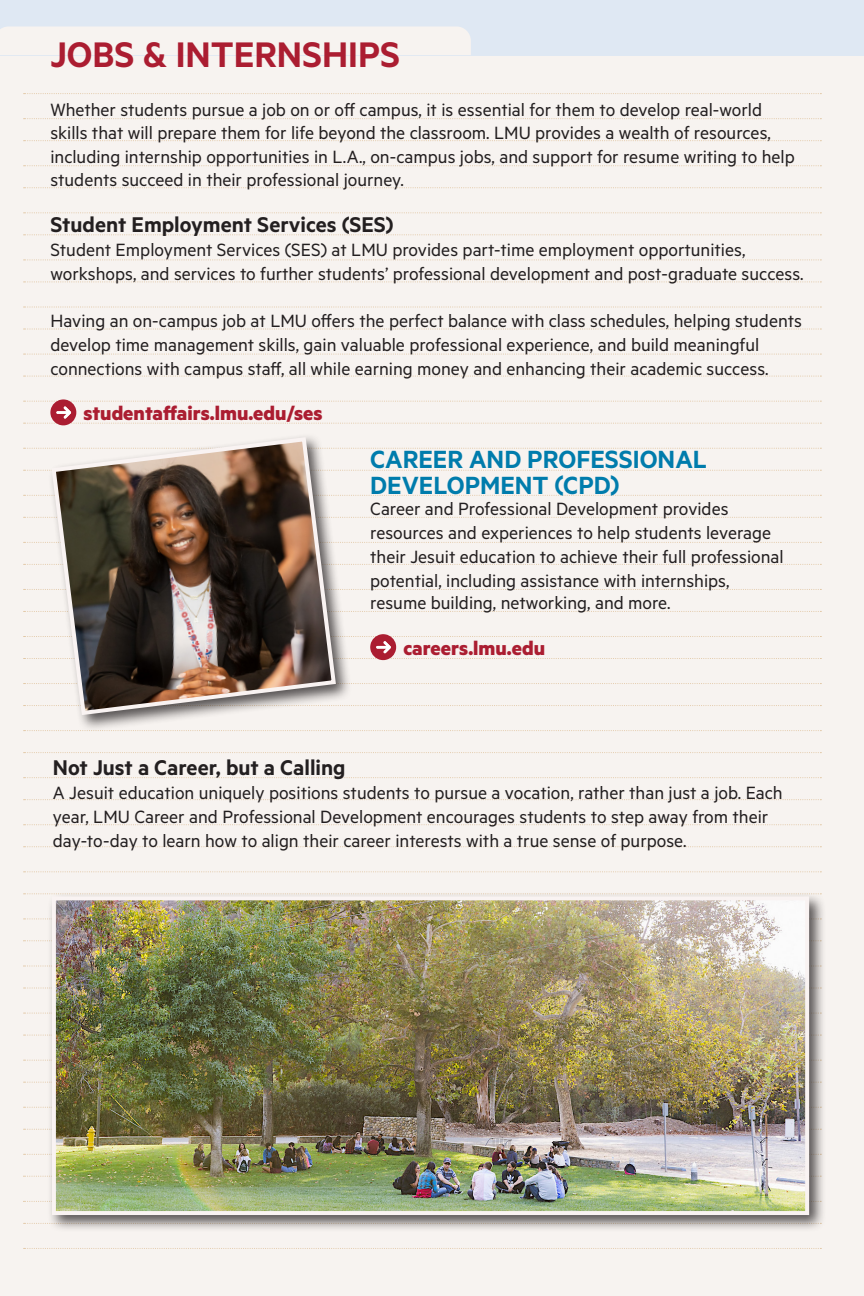
<style>
.page{position:relative;width:864px;height:1296px;background:#fff}
.page>*{position:absolute;margin:0;border:0;box-sizing:border-box;transform-origin:0 0}
.t1{font:600 40px "Metric";color:#ab1d31}
.t2{font:600 28px/26px "Metric";color:#007cac}
.t3{font:600 24px "Metric";color:#231f20}
.t4{font:700 22px "Metric";color:#ab1d31}
.t5{font:20px/24px "Metric";color:#231f20}
</style>
<div class="page">
<div style="left:0;top:55px;width:864px;height:1241px;background:#f7f3f0"></div>
<svg style="left:24px;top:93px;width:797px;height:1px"></svg>
<svg style="left:24px;top:118px;width:797px;height:1px"></svg>
<svg style="left:24px;top:140px;width:797px;height:1px"></svg>
<svg style="left:24px;top:165px;width:797px;height:1px"></svg>
<svg style="left:24px;top:187px;width:797px;height:1px"></svg>
<svg style="left:24px;top:212px;width:797px;height:1px"></svg>
<svg style="left:24px;top:234px;width:797px;height:1px"></svg>
<svg style="left:24px;top:259px;width:797px;height:1px"></svg>
<svg style="left:24px;top:281px;width:797px;height:1px"></svg>
<svg style="left:24px;top:306px;width:797px;height:2px"></svg>
<svg style="left:24px;top:328px;width:797px;height:2px"></svg>
<svg style="left:24px;top:354px;width:797px;height:1px"></svg>
<svg style="left:24px;top:376px;width:797px;height:1px"></svg>
<svg style="left:24px;top:448px;width:797px;height:1px"></svg>
<svg style="left:24px;top:470px;width:797px;height:1px"></svg>
<svg style="left:24px;top:495px;width:797px;height:1px"></svg>
<svg style="left:24px;top:517px;width:797px;height:1px"></svg>
<svg style="left:24px;top:542px;width:797px;height:1px"></svg>
<svg style="left:24px;top:564px;width:797px;height:1px"></svg>
<svg style="left:24px;top:589px;width:797px;height:1px"></svg>
<svg style="left:24px;top:611px;width:797px;height:1px"></svg>
<svg style="left:24px;top:683px;width:797px;height:1px"></svg>
<svg style="left:24px;top:705px;width:797px;height:1px"></svg>
<svg style="left:24px;top:730px;width:797px;height:1px"></svg>
<svg style="left:24px;top:752px;width:797px;height:1px"></svg>
<svg style="left:24px;top:777px;width:797px;height:1px"></svg>
<svg style="left:24px;top:799px;width:797px;height:1px"></svg>
<svg style="left:24px;top:824px;width:797px;height:1px"></svg>
<svg style="left:24px;top:846px;width:797px;height:1px"></svg>
<svg style="left:24px;top:871px;width:797px;height:1px"></svg>
<svg style="left:24px;top:893px;width:23px;height:1px"></svg>
<svg style="left:24px;top:918px;width:23px;height:1px"></svg>
<svg style="left:23px;top:940px;width:24px;height:1px"></svg>
<svg style="left:23px;top:966px;width:24px;height:1px"></svg>
<svg style="left:24px;top:988px;width:23px;height:1px"></svg>
<svg style="left:24px;top:1013px;width:23px;height:1px"></svg>
<svg style="left:24px;top:1035px;width:23px;height:1px"></svg>
<svg style="left:24px;top:1060px;width:23px;height:1px"></svg>
<svg style="left:24px;top:1082px;width:23px;height:1px"></svg>
<svg style="left:24px;top:1107px;width:23px;height:1px"></svg>
<svg style="left:24px;top:1129px;width:23px;height:1px"></svg>
<svg style="left:24px;top:1154px;width:23px;height:1px"></svg>
<svg style="left:23px;top:1176px;width:24px;height:1px"></svg>
<svg style="left:23px;top:1201px;width:24px;height:1px"></svg>
<svg style="left:24px;top:1223px;width:23px;height:1px"></svg>
<svg style="left:24px;top:1248px;width:797px;height:1px"></svg>
<div style="left:0;top:0;width:864px;height:55px;background:#dfe8f3"></div>
<div style="left:0;top:26px;width:471px;height:29px;background:#f7f3f0"></div>
<svg style="left:24px;top:399px;width:797px;height:26px"></svg>
<svg style="left:24px;top:634px;width:797px;height:26px"></svg>
<div style="left:48px;top:433px;width:304px;height:298px;background:#231f20;opacity:.75"></div>
<img style="left:49px;top:435px;width:289px;height:282px">
<div style="left:47px;top:892px;width:779px;height:340px;background:#231f20;opacity:.75"></div>
<img style="left:57px;top:901px;width:747px;height:309px">
<div style="left:52px;top:896px;width:757px;height:319px;border:4px solid #f9f3f2"></div>
<p class="t1" style="left:50px;top:31px;width:351px">JOBS &amp; INTERNSHIPS</p>
<p class="t5" style="left:50px;top:97px;width:746px">Whether students pursue a job on or of campus, it is essential for them to develop real-world skills that will prepare them for life beyond the classroom. LMU provides a wealth of resources, including internship opportunities in L.A., on-campus jobs, and support for resume writing to help students succeed in their professional journey.</p>
<p class="t3" style="left:50px;top:210px;width:345px">Student Employment Services (SES)</p>
<p class="t5" style="left:50px;top:237px;width:755px">Student Employment Services (SES) at LMU provides part-time employment opportunities, workshops, and services to further students’ professional development and post-graduate success.</p>
<p class="t5" style="left:50px;top:308px;width:753px">Having an on-campus job at LMU ofers the perfect balance with class schedules, helping students develop time management skills, gain valuable professional experience, and build meaningful connections with campus staf, all while earning money and enhancing their academic success.</p>
<p class="t4" style="left:84px;top:400px;width:241px">studentafairs.lmu.edu/ses</p>
<p class="t2" style="left:370px;top:445px;width:338px">CAREER AND PROFESSIONAL<br>DEVELOPMENT (CPD)</p>
<p class="t5" style="left:370px;top:497px;width:415px;line-height:23.4px">Career and Professional Development provides resources and experiences to help students leverage their Jesuit education to achieve their full professional potential, including assistance with internships, resume building, networking, and more.</p>
<p class="t4" style="left:403px;top:634px;width:143px">careers.lmu.edu</p>
<p class="t3" style="left:53px;top:753px;width:294px">Not Just a Career, but a Calling</p>
<p class="t5" style="left:53px;top:780px;width:731px">A Jesuit education uniquely positions students to pursue a vocation, rather than just a job. Each year, LMU Career and Professional Development encourages students to step away from their day-to-day to learn how to align their career interests with a true sense of purpose.</p>
</div>
